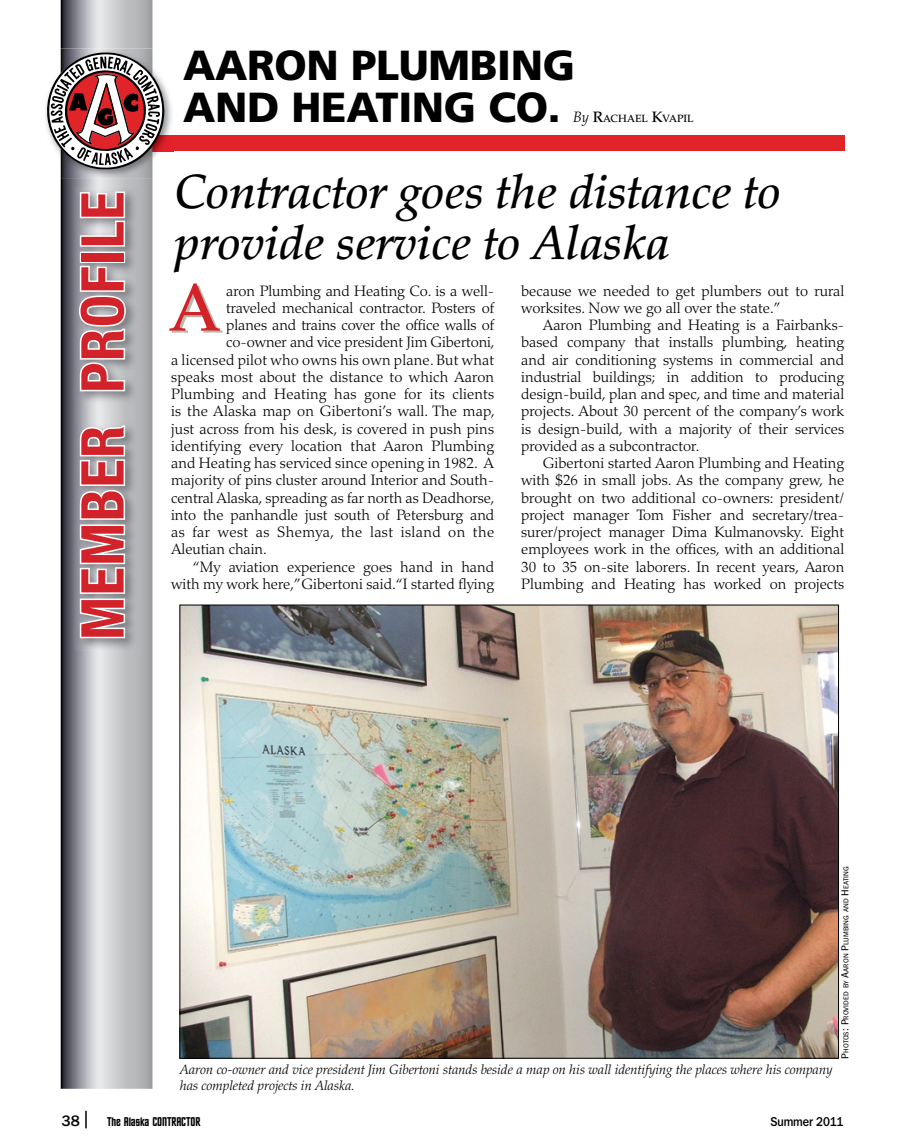
<style>
.page{position:relative;width:905px;height:1148px;background:#fff}
.page>*{position:absolute;margin:0;border:0;box-sizing:border-box;transform-origin:0 0}
.t1{font:500 67.65px "Palatino";color:#d2232a}
.t2{font:700 condensed 59.1px "Helvetica Neue";letter-spacing:.03em;color:#d2232a}
.t3{font:italic 500 48px/50.7px "Palatino";color:#000}
.t4{font:900 42px/42px "Frutiger";letter-spacing:-.01em;color:#000}
.t5{font:300 15px/17.2px "Palatino";color:#000;text-align:justify}
.t6{font:300 15px "Palatino";letter-spacing:.025em;color:#000}
.t7{font:500 15px "Franklin Gothic IT Cby BT";color:#000}
.t8{font:italic 300 13.5px/15.8px "Palatino";color:#000}
.t9{font:12.75px "Trek Classic Credits";letter-spacing:-.01em;color:#000}
.t10{font:500 12.75px "Franklin Gothic IT Cby BT";letter-spacing:-.01em;color:#000;scale:.9 1}
.t11{font:500 10.5px "Palatino";color:#000}
.t12{font:condensed 7.35px "Franklin Gothic SC";color:#000;scale:1.15 1}
.s1{font-weight:300;font-style:italic;font-size:15px}
.s2{font-size:15px}
.s3{font-size:10.5px}
</style>
<div class="page">
<svg style="left:85px;top:1110px;width:2px;height:18px"></svg>
<div style="left:132px;top:135px;width:712px;height:16px;background:#e1232a"></div>
<svg style="left:61px;top:0;width:91px;height:1088px;background:#9d9ea3"></svg>
<img style="left:75px;top:187px;width:63px;height:463px">
<svg style="left:78px;top:424px;width:49px;height:215px"></svg>
<svg style="left:77px;top:264px;width:51px;height:129px"></svg>
<div style="left:80px;top:252px;width:45px;height:11px;border:3px solid #fff"></div>
<svg style="left:78px;top:190px;width:49px;height:58px"></svg>
<img style="left:45px;top:48px;width:128px;height:130px">
<img style="left:164px;top:135px;width:9px;height:16px">
<img style="left:61px;top:48px;width:91px;height:130px">
<svg style="left:47px;top:52px;width:117px;height:117px"></svg>
<img style="left:181px;top:606px;width:655px;height:450px">
<h2 class="t2" style="left:67px;top:640px;width:449px;rotate:-90deg">MEMBER PROFILE</h2>
<h3 class="t4" style="left:183px;top:44px;width:393px">AARON PLUMBING<br>AND HEATING CO.</h3>
<p class="t11" style="left:573px;top:113px;width:122px"><span class="s1">By</span> <span class="s2">R</span>ACHAEL <span class="s2">K</span>VAPIL</p>
<h3 class="t3" style="left:174px;top:167px;width:608px">Contractor goes the distance to provide service to Alaska</h3>
<h1 class="t1" style="left:169px;top:268px;width:53px">A</h1>
<p class="t5" style="left:226px;top:282px;width:269px">aron Plumbing and Heating Co. is a well-</p>
<p class="t5" style="left:226px;top:299px;width:269px">traveled mechanical contractor. Posters of</p>
<p class="t5" style="left:226px;top:316px;width:269px">planes and trains cover the office walls of</p>
<p class="t5" style="left:226px;top:334px;width:270px">co-owner and vice president Jim Gibertoni,</p>
<p class="t5" style="left:171px;top:351px;width:324px">a licensed pilot who owns his own plane. But what</p>
<p class="t5" style="left:171px;top:368px;width:324px">speaks most about the distance to which Aaron</p>
<p class="t5" style="left:171px;top:385px;width:324px">Plumbing and Heating has gone for its clients</p>
<p class="t5" style="left:171px;top:403px;width:325px">is the Alaska map on Gibertoni’s wall. The map,</p>
<p class="t5" style="left:171px;top:420px;width:324px">just across from his desk, is covered in push pins</p>
<p class="t5" style="left:171px;top:437px;width:324px">identifying every location that Aaron Plumbing</p>
<p class="t5" style="left:171px;top:454px;width:324px">and Heating has serviced since opening in 1982. A</p>
<p class="t5" style="left:171px;top:472px;width:324px">majority of pins cluster around Interior and South-</p>
<p class="t5" style="left:171px;top:489px;width:325px">central Alaska, spreading as far north as Deadhorse,</p>
<p class="t5" style="left:171px;top:506px;width:324px">into the panhandle just south of Petersburg and</p>
<p class="t6" style="left:171px;top:523px;width:324px">as far west as Shemya, the last island on the</p>
<p class="t5" style="left:171px;top:541px;width:97px">Aleutian chain.</p>
<p class="t5" style="left:193px;top:558px;width:303px">“My aviation experience goes hand in hand</p>
<p class="t5" style="left:171px;top:575px;width:324px">with my work here,”Gibertoni said. “I started flying</p>
<p class="t5" style="left:521px;top:282px;width:324px">because we needed to get plumbers out to rural worksites. Now we go all over the state.”</p>
<p class="t5" style="left:521px;top:316px;width:324px;text-indent:22px">Aaron Plumbing and Heating is a Fairbanks&shy;based company that installs plumbing, heating and air conditioning systems in commercial and industrial buildings; in addition to producing design-build, plan and spec, and time and material projects. About 30 percent of the company’s work is design-build, with a majority of their services provided as a subcontractor.</p>
<p class="t5" style="left:521px;top:454px;width:324px;text-indent:22px">Gibertoni started Aaron Plumbing and Heating with $26 in small jobs. As the company grew, he brought on two additional co-owners: president/ project manager Tom Fisher and secretary/trea&shy;surer/project manager Dima Kulmanovsky. Eight employees work in the offices, with an additional 30 to 35 on-site laborers. In recent years, Aaron Plumbing and Heating has worked on projects</p>
<p class="t8" style="left:180px;top:1061px;width:654px">Aaron co-owner and vice president Jim Gibertoni stands beside a map on his wall identifying the places where his company has completed projects in Alaska.</p>
<p class="t12" style="left:841px;top:1058px;width:168px;rotate:-90deg"><span class="s3">p</span>hotos<span class="s3">: p</span>rovided by <span class="s3">a</span>aron <span class="s3">p</span>lumbinG and <span class="s3">h</span>eatinG</p>
<p class="t7" style="left:62px;top:1111px;width:20px">38</p>
<p class="t9" style="left:107px;top:1116px;width:95px">THE ALASKA CONTRACTOR</p>
<p class="t10" style="left:770px;top:1113px;width:83px">Summer 2011</p>
</div>
